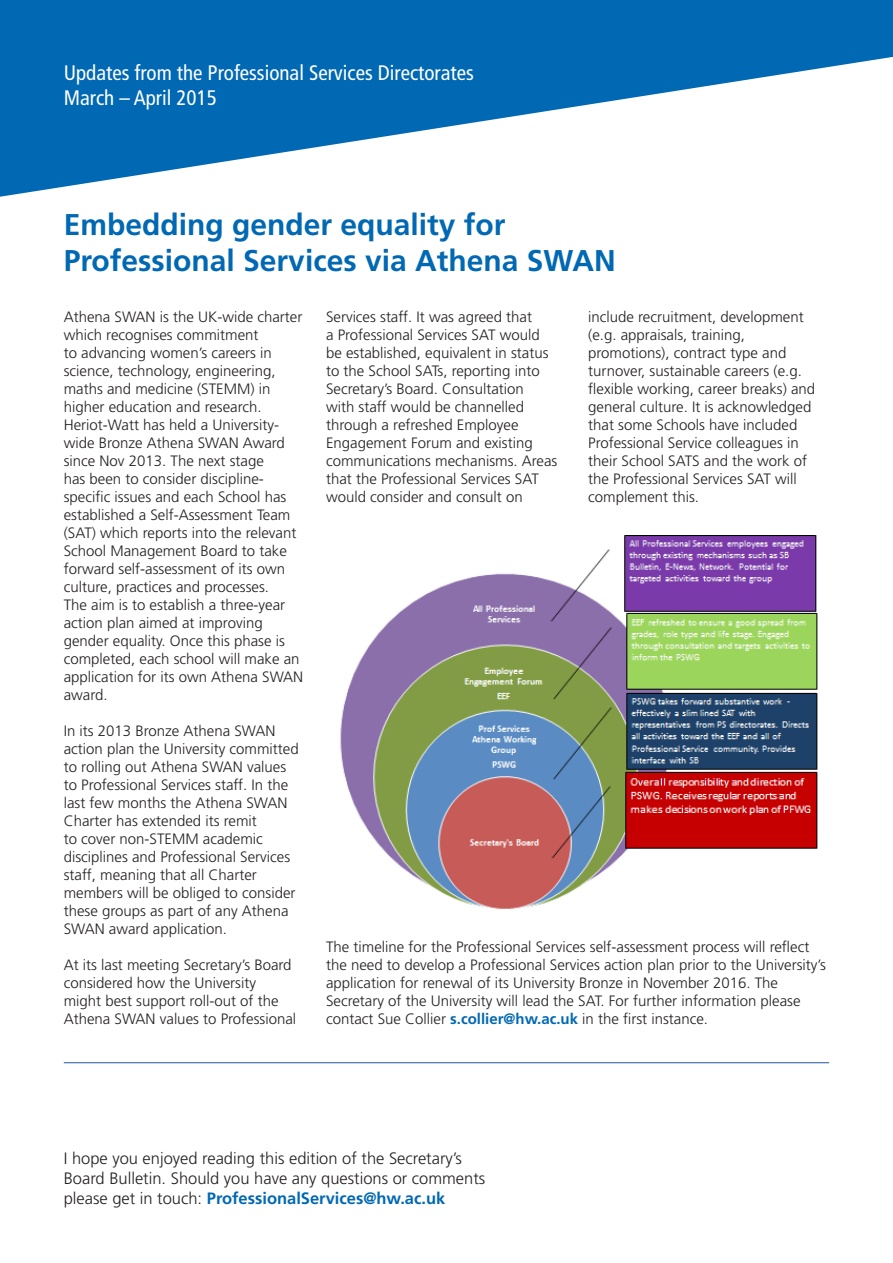
<style>
.page{position:relative;width:893px;height:1263px;background:#fff}
.page>*{position:absolute;margin:0;border:0;box-sizing:border-box;transform-origin:0 0}
.t1{font:700 30px/36px "Frutiger";color:#0168b3}
.t2{font:condensed 21px/25.2px "Frutiger";color:#fff}
.t3{font:300 16.5px/19.8px "Frutiger";color:#231f20}
.t4{font:300 15px/18px "Frutiger";color:#231f20}
.s1{font-weight:700;color:#0168b3}
</style>
<div class="page">
<svg style="left:0;top:0;width:893px;height:197px;fill:#0168b3"></svg>
<img style="left:340px;top:536px;width:478px;height:373px">
<hr style="left:64px;top:1062px;width:765px;height:1px;background:#1e56a6">
<h2 class="t2" style="left:64px;top:60px;width:412px">Updates from the Professional Services Directorates<br>March – April 2015</h2>
<h1 class="t1" style="left:64px;top:207px;width:553px">Embedding gender equality for<br>Professional Services via Athena SWAN</h1>
<p class="t4" style="left:64px;top:308px;width:241px">Athena SWAN is the UK-wide charter which recognises commitment<br>to advancing women’s careers in science, technology, engineering, maths and medicine (STEMM) in higher education and research.<br>Heriot-Watt has held a University&shy;wide Bronze Athena SWAN Award since Nov 2013. The next stage<br>has been to consider discipline&shy;specific issues and each School has established a Self-Assessment Team (SAT) which reports into the relevant<br>School Management Board to take forward self-assessment of its own culture, practices and processes.<br>The aim is to establish a three-year action plan aimed at improving gender equality. Once this phase is completed, each school will make an application for its own Athena SWAN award.</p>
<p class="t4" style="left:64px;top:722px;width:236px">In its 2013 Bronze Athena SWAN action plan the University committed to rolling out Athena SWAN values to Professional Services staff. In the last few months the Athena SWAN<br>Charter has extended its remit<br>to cover non-STEMM academic disciplines and Professional Services staff, meaning that all Charter members will be obliged to consider these groups as part of any Athena<br>SWAN award application.</p>
<p class="t4" style="left:64px;top:956px;width:234px">At its last meeting Secretary’s Board considered how the University might best support roll-out of the Athena SWAN values to Professional</p>
<p class="t4" style="left:326px;top:308px;width:233px">Services staff. It was agreed that<br>a Professional Services SAT would be established, equivalent in status to the School SATs, reporting into Secretary’s Board. Consultation<br>with staff would be channelled through a refreshed Employee Engagement Forum and existing communications mechanisms. Areas that the Professional Services SAT would consider and consult on</p>
<p class="t4" style="left:588px;top:308px;width:228px">include recruitment, development (e.g. appraisals, training, promotions), contract type and turnover, sustainable careers (e.g. flexible working, career breaks) and general culture. It is acknowledged that some Schools have included<br>Professional Service colleagues in their School SATS and the work of the Professional Services SAT will complement this.</p>
<p class="t4" style="left:326px;top:938px;width:501px">The timeline for the Professional Services self-assessment process will reflect the need to develop a Professional Services action plan prior to the University’s application for renewal of its University Bronze in November 2016. The Secretary of the University will lead the SAT. For further information please contact Sue Collier <span class="s1">s.collier@hw.ac.uk</span> in the first instance.</p>
<p class="t3" style="left:64px;top:1149px;width:423px">I hope you enjoyed reading this edition of the Secretary’s<br>Board Bulletin. Should you have any questions or comments please get in touch: <span class="s1">ProfessionalServices@hw.ac.uk</span></p>
</div>
